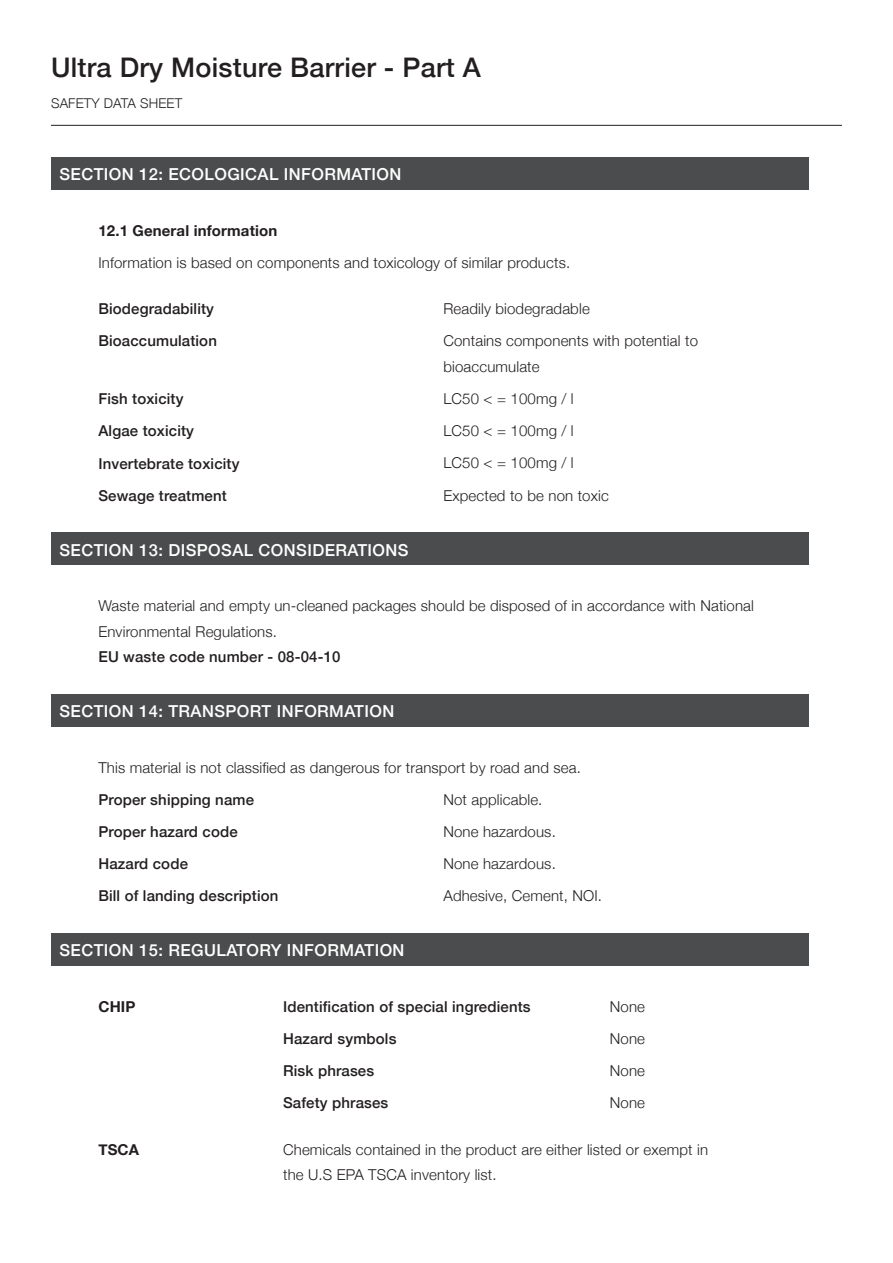
<style>
.page{position:relative;width:893px;height:1263px;background:#fff}
.page>*{position:absolute;margin:0;border:0;box-sizing:border-box;transform-origin:0 0}
.t1{font:500 27px "Helvetica Neue";letter-spacing:.01em;color:#231f20}
.t2{font:500 16.5px "Helvetica Neue";letter-spacing:.025em;color:#fff}
.Body{font:300 15px/25.5px "Helvetica Neue";letter-spacing:.01em;color:#231f20}
.Body_Bold{font:500 15px "Helvetica Neue";letter-spacing:.01em;color:#231f20}
.Sub_Header{font:700 15px "Helvetica Neue";letter-spacing:.01em;color:#231f20}
.Body-2{font:500 15px "Helvetica Neue";letter-spacing:.01em;color:#231f20}
.t3{font:300 13.5px "Helvetica Neue";letter-spacing:.01em;color:#231f20}
</style>
<div class="page">
<hr style="left:51px;top:125px;width:791px;height:1px;background:#231f20">
<div style="left:51px;top:157px;width:757px;height:32px;background:#4b4c4d"></div>
<div style="left:51px;top:533px;width:757px;height:32px;background:#4b4c4d"></div>
<div style="left:51px;top:694px;width:757px;height:32px;background:#4b4c4d"></div>
<div style="left:51px;top:933px;width:757px;height:32px;background:#4b4c4d"></div>
<h1 class="t1" style="left:51px;top:46px;width:431px">Ultra Dry Moisture Barrier - Part A</h1>
<p class="t3" style="left:51px;top:92px;width:133px">SAFETY DATA SHEET</p>
<p class="t2" style="left:60px;top:161px;width:343px">SECTION 12: ECOLOGICAL INFORMATION</p>
<p class="Sub_Header" style="left:98px;top:219px;width:180px">12.1 General information</p>
<p class="Body" style="left:98px;top:249px;width:473px">Information is based on components and toxicology of similar products.</p>
<p class="Body_Bold" style="left:98px;top:297px;width:117px">Biodegradability</p>
<p class="Body_Bold" style="left:98px;top:329px;width:120px">Bioaccumulation</p>
<p class="Body_Bold" style="left:98px;top:387px;width:87px">Fish toxicity</p>
<p class="Body_Bold" style="left:98px;top:419px;width:97px">Algae toxicity</p>
<p class="Body_Bold" style="left:98px;top:451px;width:143px">Invertebrate toxicity</p>
<p class="Body_Bold" style="left:98px;top:483px;width:130px">Sewage treatment</p>
<p class="t2" style="left:60px;top:537px;width:351px">SECTION 13: DISPOSAL CONSIDERATIONS</p>
<p class="Body" style="left:443px;top:295px;width:148px">Readily biodegradable</p>
<p class="Body" style="left:443px;top:327px;width:256px">Contains components with potential to bioaccumulate</p>
<p class="Body" style="left:443px;top:385px;width:132px">LC50 &lt; = 100mg / l</p>
<p class="Body" style="left:443px;top:417px;width:132px">LC50 &lt; = 100mg / l</p>
<p class="Body" style="left:443px;top:449px;width:132px">LC50 &lt; = 100mg / l</p>
<p class="Body" style="left:443px;top:481px;width:167px">Expected to be non toxic</p>
<p class="Body" style="left:98px;top:592px;width:657px">Waste material and empty un-cleaned packages should be disposed of in accordance with National<br>Environmental Regulations.</p>
<p class="Body-2" style="left:98px;top:645px;width:244px">EU waste code number - 08-04-10</p>
<p class="t2" style="left:60px;top:698px;width:336px">SECTION 14: TRANSPORT INFORMATION</p>
<p class="Body" style="left:98px;top:753px;width:484px">This material is not classified as dangerous for transport by road and sea.</p>
<p class="Body_Bold" style="left:98px;top:787px;width:157px">Proper shipping name</p>
<p class="Body_Bold" style="left:98px;top:820px;width:141px">Proper hazard code</p>
<p class="Body_Bold" style="left:98px;top:852px;width:91px">Hazard code</p>
<p class="Body_Bold" style="left:98px;top:884px;width:182px">Bill of landing description</p>
<p class="t2" style="left:60px;top:937px;width:346px">SECTION 15: REGULATORY INFORMATION</p>
<p class="Body" style="left:443px;top:786px;width:101px">Not applicable.</p>
<p class="Body" style="left:443px;top:818px;width:114px">None hazardous.</p>
<p class="Body" style="left:443px;top:850px;width:114px">None hazardous.</p>
<p class="Body" style="left:443px;top:882px;width:160px">Adhesive, Cement, NOI.</p>
<p class="Sub_Header" style="left:98px;top:995px;width:39px">CHIP</p>
<p class="Body_Bold" style="left:283px;top:994px;width:249px">Identification of special ingredients</p>
<p class="Body_Bold" style="left:283px;top:1027px;width:115px">Hazard symbols</p>
<p class="Body_Bold" style="left:283px;top:1059px;width:93px">Risk phrases</p>
<p class="Body_Bold" style="left:283px;top:1091px;width:107px">Safety phrases</p>
<p class="Body" style="left:610px;top:993px;width:37px">None</p>
<p class="Body" style="left:610px;top:1025px;width:37px">None</p>
<p class="Body" style="left:610px;top:1057px;width:37px">None</p>
<p class="Body" style="left:610px;top:1089px;width:37px">None</p>
<p class="Sub_Header" style="left:98px;top:1138px;width:42px">TSCA</p>
<p class="Body" style="left:283px;top:1135px;width:426px">Chemicals contained in the product are either listed or exempt in the U.S EPA TSCA inventory list.</p>
</div>
